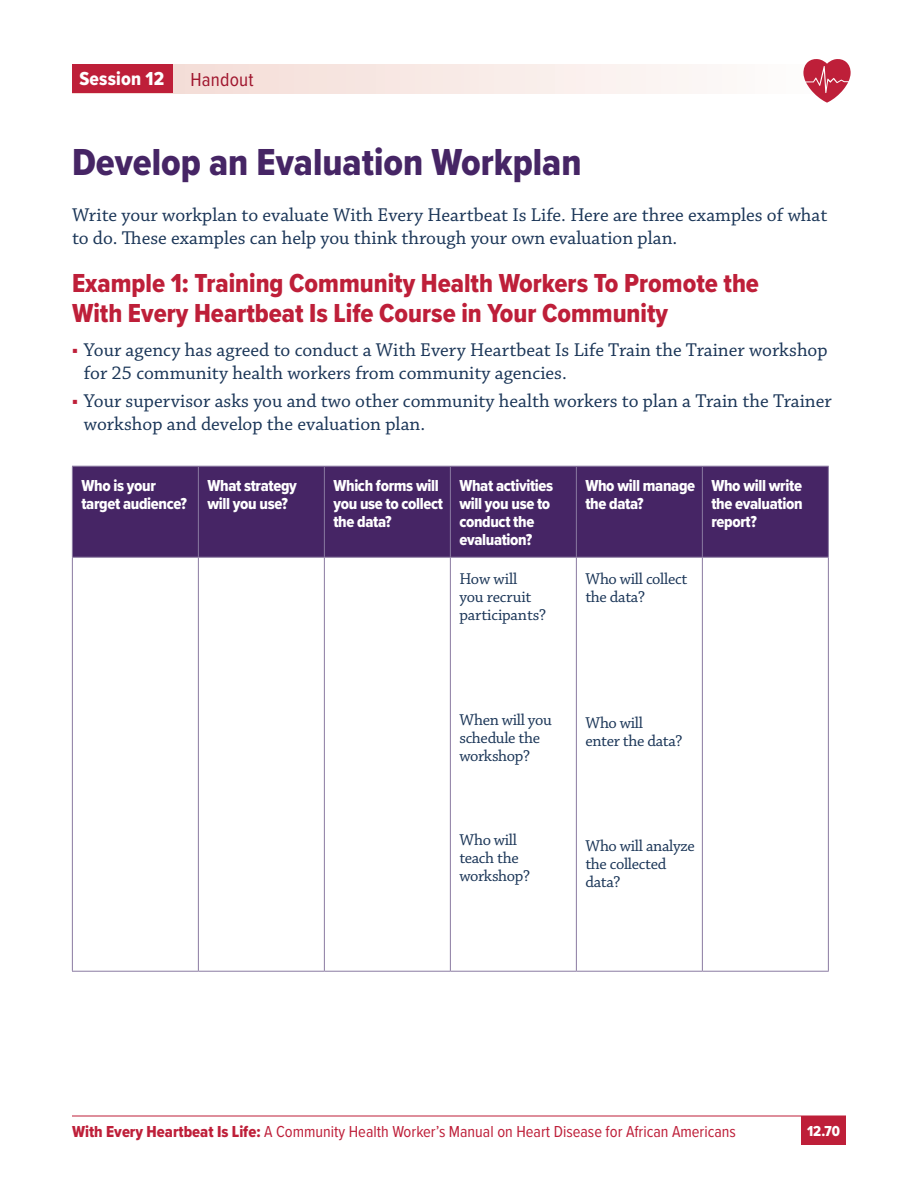
<style>
.page{position:relative;width:918px;height:1188px;background:#fff}
.page>*{position:absolute;margin:0;border:0;box-sizing:border-box;transform-origin:0 0}
.t1{font:39px "Proxima Nova Cond Extrabld";color:#462565}
.t2{font:27px/30px "Proxima Nova Cond Extrabld";color:#be1f39}
.t3{font:19.5px/22.5px "Chaparral Pro";color:#1a3557}
.t4{font:19.5px "Proxima Nova Cond Extrabld";letter-spacing:.01em;color:#fff}
.t5{font:19.5px "Proxima Nova Cond";letter-spacing:.01em;color:#a0162e}
.t6{font:16.5px/18px "Proxima Nova Cond Extrabld";letter-spacing:-.02em;color:#fff}
.t7{font:16.5px/18px "Chaparral Pro";letter-spacing:-.02em;color:#1a3557}
.t8{font:16.5px "Proxima Nova Cond";color:#be1f39}
.t9{font:15px "Proxima Nova Cond Extrabld";color:#fff}
.s1{font-family:"Acumin Pro Cond";font-weight:900;color:#be1f39}
.s2{font-family:"Proxima Nova Cond Extrabld"}
</style>
<div class="page">
<svg style="left:173px;top:64px;width:519px;height:29px"></svg>
<div style="left:72px;top:64px;width:101px;height:29px;background:#be1f39"></div>
<svg style="left:803px;top:59px;width:48px;height:44px"></svg>
<div style="left:73px;top:467px;width:755px;height:90px;background:#462565"></div>
<hr style="left:72px;top:466px;width:126px;height:1px;background:#8a7aa1">
<hr style="left:198px;top:466px;width:126px;height:1px;background:#8a7aa1">
<hr style="left:324px;top:466px;width:126px;height:1px;background:#8a7aa1">
<hr style="left:450px;top:466px;width:126px;height:1px;background:#8a7aa1">
<hr style="left:576px;top:466px;width:126px;height:1px;background:#8a7aa1">
<hr style="left:702px;top:466px;width:127px;height:1px;background:#8a7aa1">
<hr style="left:72px;top:467px;width:1px;height:90px;background:#8a7aa1">
<hr style="left:198px;top:467px;width:1px;height:90px;background:#8a7aa1">
<hr style="left:324px;top:467px;width:1px;height:90px;background:#8a7aa1">
<hr style="left:450px;top:467px;width:1px;height:90px;background:#8a7aa1">
<hr style="left:576px;top:467px;width:1px;height:90px;background:#8a7aa1">
<hr style="left:702px;top:467px;width:1px;height:90px;background:#8a7aa1">
<hr style="left:828px;top:467px;width:1px;height:90px;background:#8a7aa1">
<hr style="left:72px;top:557px;width:126px;height:1px;background:#8a7aa1">
<hr style="left:198px;top:557px;width:126px;height:1px;background:#8a7aa1">
<hr style="left:324px;top:557px;width:126px;height:1px;background:#8a7aa1">
<hr style="left:450px;top:557px;width:126px;height:1px;background:#8a7aa1">
<hr style="left:576px;top:557px;width:126px;height:1px;background:#8a7aa1">
<hr style="left:702px;top:557px;width:127px;height:1px;background:#8a7aa1">
<hr style="left:72px;top:558px;width:1px;height:413px;background:#8a7aa1">
<hr style="left:198px;top:558px;width:1px;height:413px;background:#8a7aa1">
<hr style="left:324px;top:558px;width:1px;height:413px;background:#8a7aa1">
<hr style="left:450px;top:558px;width:1px;height:413px;background:#8a7aa1">
<hr style="left:576px;top:558px;width:1px;height:413px;background:#8a7aa1">
<hr style="left:702px;top:558px;width:1px;height:413px;background:#8a7aa1">
<hr style="left:828px;top:558px;width:1px;height:413px;background:#8a7aa1">
<hr style="left:72px;top:971px;width:126px;height:1px;background:#8a7aa1">
<hr style="left:198px;top:971px;width:126px;height:1px;background:#8a7aa1">
<hr style="left:324px;top:971px;width:126px;height:1px;background:#8a7aa1">
<hr style="left:450px;top:971px;width:126px;height:1px;background:#8a7aa1">
<hr style="left:576px;top:971px;width:126px;height:1px;background:#8a7aa1">
<hr style="left:702px;top:971px;width:127px;height:1px;background:#8a7aa1">
<hr style="left:72px;top:1116px;width:774px;height:1px;background:#be1f39">
<div style="left:801px;top:1116px;width:45px;height:28px;background:#be1f39"></div>
<p class="t4" style="left:80px;top:64px;width:86px">Session 12</p>
<p class="t5" style="left:190px;top:65px;width:65px">Handout</p>
<h1 class="t1" style="left:72px;top:133px;width:511px">Develop an Evaluation Workplan</h1>
<p class="t3" style="left:72px;top:205px;width:757px">Write your workplan to evaluate With Every Heartbeat Is Life. Here are three examples of what to do. These examples can help you think through your own evaluation plan.</p>
<h2 class="t2" style="left:72px;top:267px;width:689px">Example 1: Training Community Health Workers To Promote the<br>With Every Heartbeat Is Life Course in Your Community</h2>
<p class="t3" style="left:84px;top:340px;width:745px;text-indent:-12px"><span class="s1">•</span> Your agency has agreed to conduct a With Every Heartbeat Is Life Train the Trainer workshop for 25 community health workers from community agencies.</p>
<p class="t3" style="left:84px;top:391px;width:749px;text-indent:-12px"><span class="s1">•</span> Your supervisor asks you and two other community health workers to plan a Train the Trainer workshop and develop the evaluation plan.</p>
<p class="t6" style="left:81px;top:476px;width:107px">Who is your target audience?</p>
<p class="t6" style="left:207px;top:476px;width:91px">What strategy will you use?</p>
<p class="t6" style="left:333px;top:476px;width:111px">Which forms will you use to collect the data?</p>
<p class="t6" style="left:459px;top:476px;width:95px">What activities will you use to conduct the evaluation?</p>
<p class="t6" style="left:585px;top:476px;width:111px">Who will manage the data?</p>
<p class="t6" style="left:711px;top:476px;width:93px;text-align:justify">Who will write the evaluation report?</p>
<p class="t7" style="left:459px;top:571px;width:88px">How will<br>you recruit participants?</p>
<p class="t7" style="left:585px;top:571px;width:104px">Who will collect the data?</p>
<p class="t7" style="left:459px;top:712px;width:94px">When will you schedule the workshop?</p>
<p class="t7" style="left:459px;top:832px;width:72px">Who will teach the workshop?</p>
<p class="t7" style="left:585px;top:715px;width:99px">Who will<br>enter the data?</p>
<p class="t7" style="left:585px;top:838px;width:111px">Who will analyze the collected data?</p>
<p class="t8" style="left:72px;top:1120px;width:665px"><span class="s2">With Every Heartbeat Is Life:</span> A Community Health Worker’s Manual on Heart Disease for African Americans</p>
<p class="t9" style="left:807px;top:1120px;width:34px">12.70</p>
</div>
